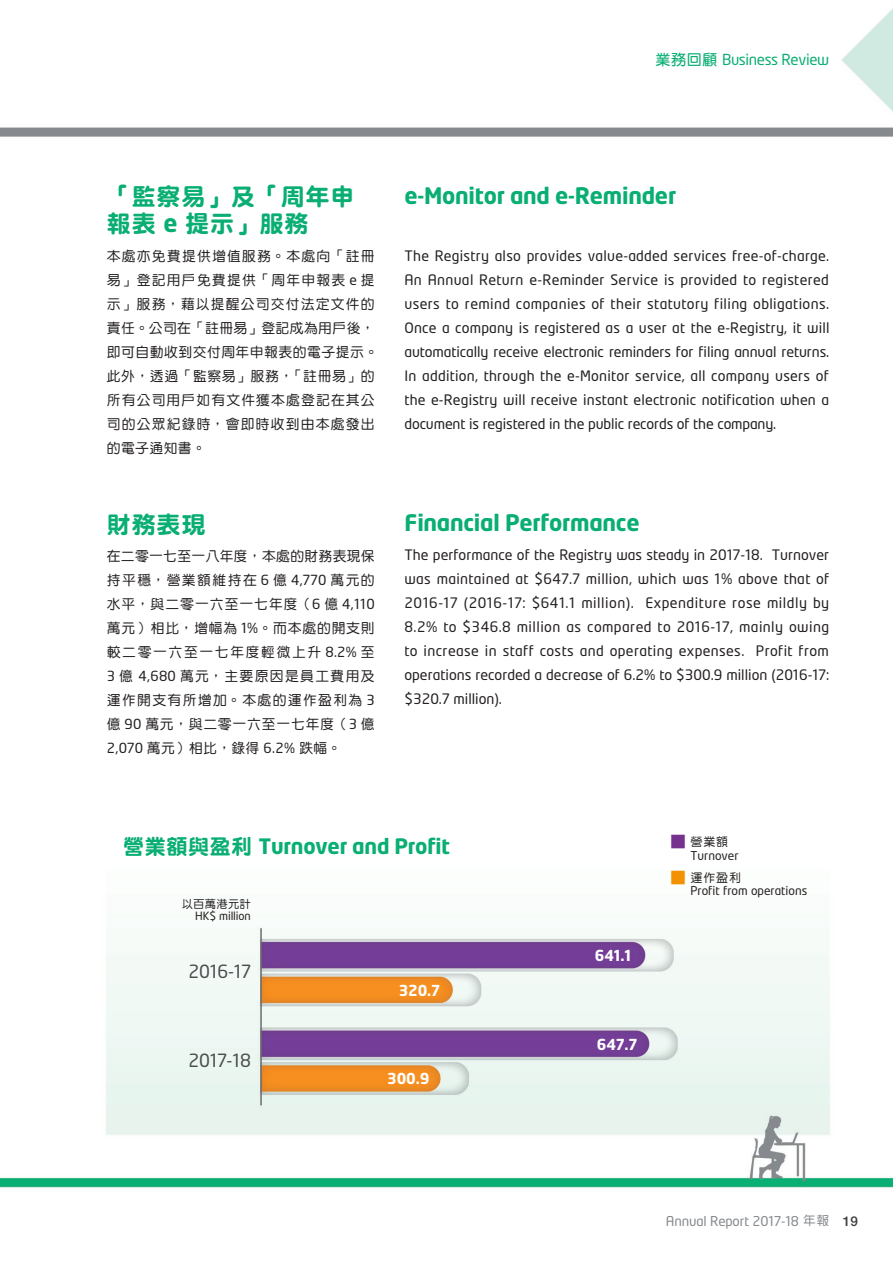
<style>
.page{position:relative;width:893px;height:1263px;background:#fff}
.page>*{position:absolute;margin:0;border:0;box-sizing:border-box;transform-origin:0 0}
.Head_2_chi{font:24px/27px "DF Yuan HK W9";letter-spacing:.035em;color:#09ae73}
.Head_2_EN{font:700 22.5px "Neo Tech";letter-spacing:-.01em;color:#09ae73}
.t1{font:700 21px "Neo Tech";letter-spacing:-.01em;color:#09ae73}
.t2{font:18px "Neo Tech";letter-spacing:-.01em;color:#4b4c4d}
.t3{font:700 15px "Neo Tech";letter-spacing:-.01em;color:#fff}
.t4{font:15px "Neo Tech";letter-spacing:-.025em;color:#09ae73}
.body_text_EN{font:14.25px/24px "Neo Tech";letter-spacing:-.005em;color:#231f20;text-align:justify}
.body_text_chi{font:13.8px/24px "DF Yuan HK W5";letter-spacing:.085em;color:#231f20}
.t5{font:13.35px "Neo Tech";letter-spacing:-.01em;color:#868a8e}
.t6{font:12px/13.6px "Neo Tech";color:#231f20}
.t7{font:11.25px/12.1px "Neo Tech";letter-spacing:-.01em;color:#231f20;text-align:right}
.s1{font-family:"DF Yuan HK W7"}
.s2{font-family:"Neo Tech";font-weight:700}
.s3{font-family:"Neo Tech"}
.s4{font-family:"DF Yuan HK W9";font-weight:400}
.s5{font-family:"DF Yuan HK W5"}
.s6{font-family:"DF Yuan HK W5";font-size:18px;color:#74318e}
.s7{font-family:"DF Yuan HK W5";font-size:18px;color:#f29200}
.s8{font-family:"DF Yuan HK W5";font-size:12.75px}
.s9{font-family:"Helvetica Neue LT Std";font-weight:500;font-size:13.5px;color:#3e3e3f}
</style>
<div class="page">
<img style="left:0;top:8px;width:893px;height:1180px">
<p class="t4" style="left:655px;top:52px;width:175px"><span class="s1">業務回顧</span> Business Review</p>
<p class="Head_2_chi" style="left:107px;top:183px;width:249px">「監察易」及「周年申報表 <span class="s2">e</span> 提示」服務</p>
<p class="body_text_chi" style="left:107px;top:244px;width:273px">本處亦免費提供增值服務。本處向「註冊易」登記用戶免費提供「周年申報表 <span class="s3">e</span> 提示」服務，藉以提醒公司交付法定文件的責任。公司在「註冊易」登記成為用戶後，即可自動收到交付周年申報表的電子提示。此外，透過「監察易」服務，「註冊易」的所有公司用戶如有文件獲本處登記在其公司的公眾紀錄時，會即時收到由本處發出的電子通知書。</p>
<p class="Head_2_chi" style="left:107px;top:510px;width:100px">財務表現</p>
<p class="body_text_chi" style="left:107px;top:544px;width:269px;text-align:justify">在二零一七至一八年度，本處的財務表現保持平穩，營業額維持在 <span class="s3">6</span> 億 <span class="s3">4,770</span> 萬元的水平，與二零一六至一七年度（<span class="s3">6</span> 億 <span class="s3">4,110</span>萬元）相比，增幅為 <span class="s3">1%</span>。而本處的開支則較二零一六至一七年度輕微上升 <span class="s3">8.2%</span> 至<span class="s3">3</span> 億 <span class="s3">4,680</span> 萬元，主要原因是員工費用及運作開支有所增加。本處的運作盈利為 <span class="s3">3</span>億 <span class="s3">90</span> 萬元，與二零一六至一七年度（<span class="s3">3</span> 億<span class="s3">2,070</span> 萬元）相比，錄得 <span class="s3">6.2%</span> 跌幅。</p>
<p class="Head_2_EN" style="left:404px;top:187px;width:273px">e-Monitor and e-Reminder</p>
<p class="body_text_EN" style="left:404px;top:245px;width:426px">The Registry also provides value-added services free-of-charge.<br>An Annual Return e-Reminder Service is provided to registered users to remind companies of their statutory filing obligations.<br>Once a company is registered as a user at the e-Registry, it will automatically receive electronic reminders for filing annual returns.<br>In addition, through the e-Monitor service, all company users of the e-Registry will receive instant electronic notification when a document is registered in the public records of the company.</p>
<p class="Head_2_EN" style="left:404px;top:513px;width:237px">Financial Performance</p>
<p class="body_text_EN" style="left:404px;top:544px;width:426px">The performance of the Registry was steady in 2017-18. Turnover was maintained at $647.7 million, which was 1% above that of 2016-17 (2016-17: $641.1 million). Expenditure rose mildly by 8.2% to $346.8 million as compared to 2016-17, mainly owing to increase in staff costs and operating expenses. Profit from operations recorded a decrease of 6.2% to $300.9 million (2016-17: $320.7 million).</p>
<p class="t1" style="left:123px;top:838px;width:328px"><span class="s4">營業額與盈利</span> Turnover and Profit</p>
<p class="t7" style="left:182px;top:898px;width:71px"><span class="s5">以百萬港元計<br></span>HK$ million</p>
<p class="t2" style="left:188px;top:963px;width:64px">2016-17</p>
<p class="t2" style="left:188px;top:1052px;width:64px">2017-18</p>
<p class="t3" style="left:399px;top:984px;width:43px">320.7</p>
<p class="t3" style="left:387px;top:1073px;width:44px">300.9</p>
<p class="t3" style="left:595px;top:949px;width:38px">641.1</p>
<p class="t3" style="left:597px;top:1038px;width:42px">647.7</p>
<p class="t6" style="left:690px;top:835px;width:50px;text-indent:-21px"><span class="s6">■</span> <span class="s5">營業額<br></span>Turnover</p>
<p class="t6" style="left:690px;top:871px;width:118px;text-indent:-21px"><span class="s7">■</span> <span class="s5">運作盈利<br></span>Profit from operations</p>
<p class="t5" style="left:666px;top:1214px;width:194px">Annual Report 2017-18 <span class="s8">年報</span> <span class="s9">19</span></p>
</div>
